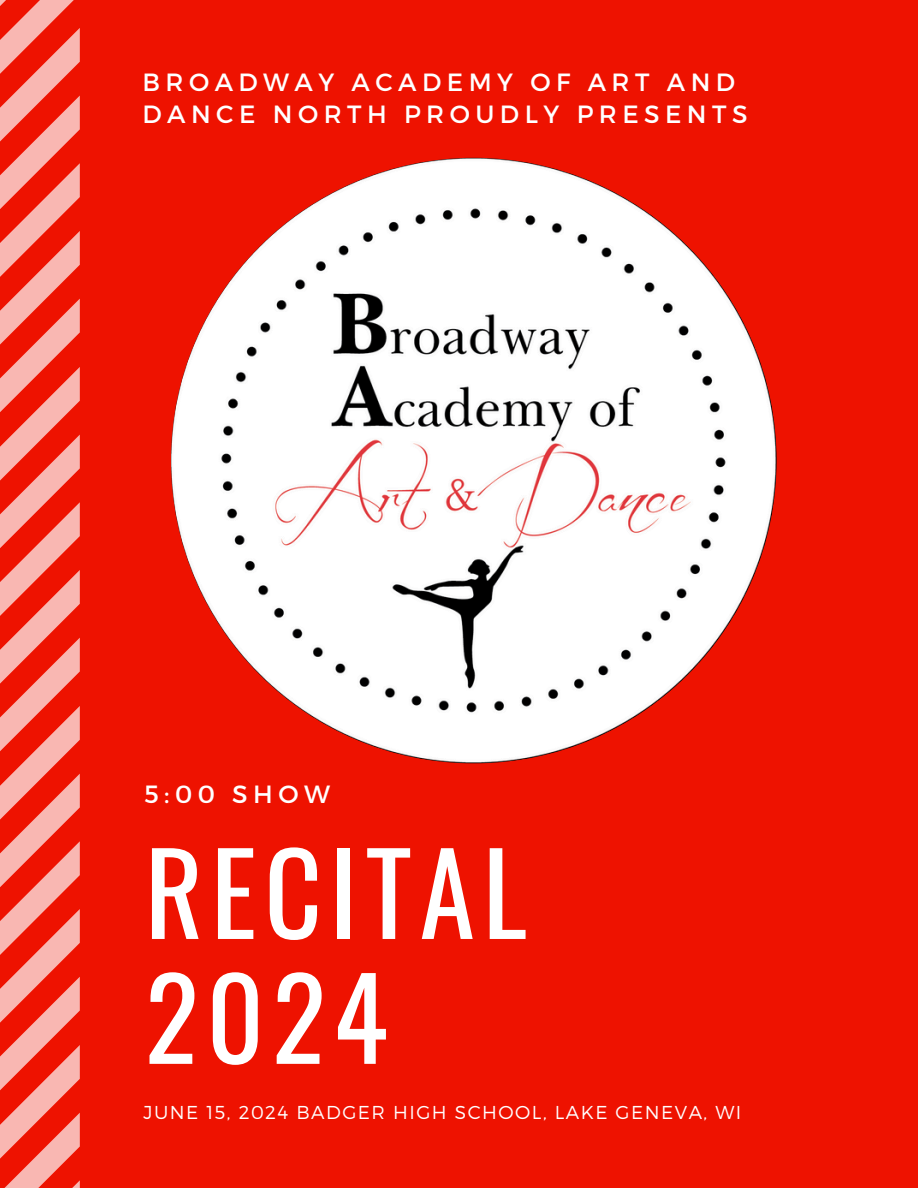
<style>
.page{position:relative;width:918px;height:1188px;background:#ee1200}
.page>*{position:absolute;margin:0;border:0;box-sizing:border-box;transform-origin:0 0}
.t1{font:112.05px/124.9px "Oswald";letter-spacing:.07em;color:#fff}
.t2{font:24.9px/31.8px "Montserrat";letter-spacing:.22em;color:#fff}
.t3{font:300 18.6px "Montserrat";letter-spacing:.08em;color:#fff}
</style>
<div class="page">
<img style="left:171px;top:158px;width:606px;height:605px;border-radius:50%">
<svg style="left:0;top:0;width:80px;height:1188px"></svg>
<p class="t2" style="left:143px;top:65px;width:607px">BROADWAY ACADEMY OF ART AND<br>DANCE NORTH PROUDLY PRESENTS</p>
<h2 class="t2" style="left:144px;top:777px;width:187px">5:00 SHOW</h2>
<p class="t1" style="left:145px;top:826px;width:384px">RECITAL<br>2024</p>
<h1 class="t3" style="left:144px;top:1100px;width:599px">JUNE 15, 2024 BADGER HIGH SCHOOL, LAKE GENEVA, WI</h1>
</div>
